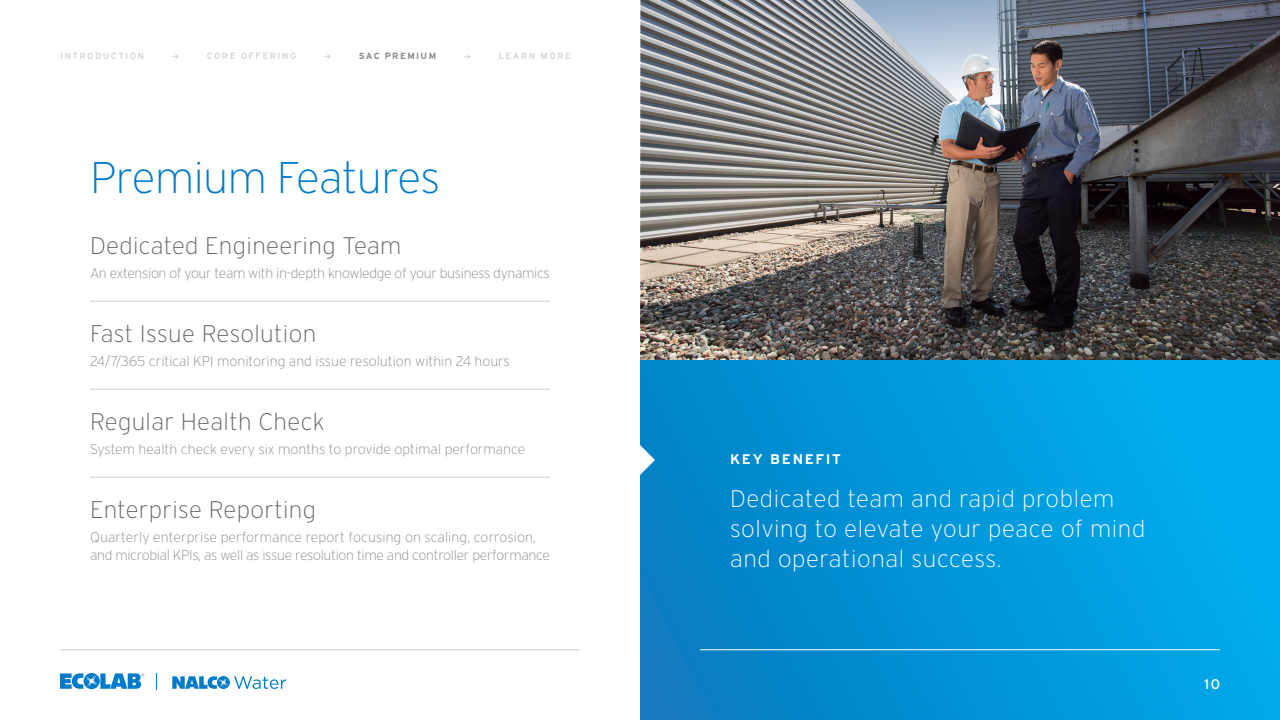
<style>
.page{position:relative;width:1280px;height:720px;background:#fff}
.page>*{position:absolute;margin:0;border:0;box-sizing:border-box;transform-origin:0 0}
.body_28{font:200 44.3px "Interstate";letter-spacing:-.01em;color:#007ac9}
.body_12{font:200 24px/30px "Interstate";letter-spacing:.025em;color:#fff}
.t1{font:200 24px "Interstate";letter-spacing:.015em;color:#616365}
.t2{font:200 14px/18px "Interstate";letter-spacing:-.015em;color:#888a8b}
.t3{font:700 14px "Interstate";letter-spacing:.12em;color:#fff}
.t4{font:14px "Interstate";color:#fff}
.body_28-2{font:700 9px "Interstate";letter-spacing:.155em;color:#d7d8d8}
.body_28-3{font:700 9px "Interstate";letter-spacing:.15em;color:#888a8b}
</style>
<div class="page">
<img style="left:640px;top:0;width:640px;height:360px">
<div style="left:640px;top:360px;width:640px;height:360px;background:linear-gradient(to right,#047fc3,#00afef)"></div>
<svg style="left:60px;top:673px;width:84px;height:16px"></svg>
<svg style="left:172px;top:676px;width:114px;height:13px"></svg>
<svg style="left:156px;top:673px;width:1px;height:16px"></svg>
<hr style="left:60px;top:650px;width:520px;height:1px;background:#d0d0d1">
<hr style="left:700px;top:650px;width:520px;height:1px;background:#fff">
<svg style="left:640px;top:436px;width:15px;height:47px"></svg>
<hr style="left:90px;top:301px;width:460px;height:1px;background:#d0d0d1">
<hr style="left:90px;top:389px;width:460px;height:1px;background:#d0d0d1">
<hr style="left:90px;top:477px;width:460px;height:1px;background:#d0d0d1">
<svg style="left:172px;top:54px;width:7px;height:5px"></svg>
<svg style="left:324px;top:54px;width:7px;height:5px"></svg>
<svg style="left:464px;top:54px;width:7px;height:5px"></svg>
<p class="body_28-2" style="left:60px;top:51px;width:86px">INTRODUCTION</p>
<p class="body_28-2" style="left:207px;top:51px;width:91px">CORE OFFERING</p>
<p class="body_28-3" style="left:359px;top:51px;width:79px">SAC PREMIUM</p>
<p class="body_28-2" style="left:499px;top:51px;width:74px">LEARN MORE</p>
<p class="body_28" style="left:90px;top:153px;width:352px">Premium Features</p>
<p class="t1" style="left:90px;top:232px;width:313px">Dedicated Engineering Team</p>
<p class="t2" style="left:90px;top:264px;width:461px">An extension of your team with in-depth knowledge of your business dynamics</p>
<p class="t1" style="left:90px;top:320px;width:228px">Fast Issue Resolution</p>
<p class="t2" style="left:90px;top:352px;width:421px">24/7/365 critical KPI monitoring and issue resolution within 24 hours</p>
<p class="t1" style="left:90px;top:408px;width:236px">Regular Health Check</p>
<p class="t2" style="left:90px;top:440px;width:437px">System health check every six months to provide optimal performance</p>
<p class="t1" style="left:90px;top:496px;width:228px">Enterprise Reporting</p>
<p class="t2" style="left:90px;top:528px;width:462px">Quarterly enterprise performance report focusing on scaling, corrosion, and microbial KPIs, as well as issue resolution time and controller performance</p>
<p class="t3" style="left:730px;top:451px;width:112px">KEY BENEFIT</p>
<p class="body_12" style="left:730px;top:484px;width:417px">Dedicated team and rapid problem solving to elevate your peace of mind and operational success.</p>
<p class="t4" style="left:1205px;top:676px;width:17px">10</p>
</div>
